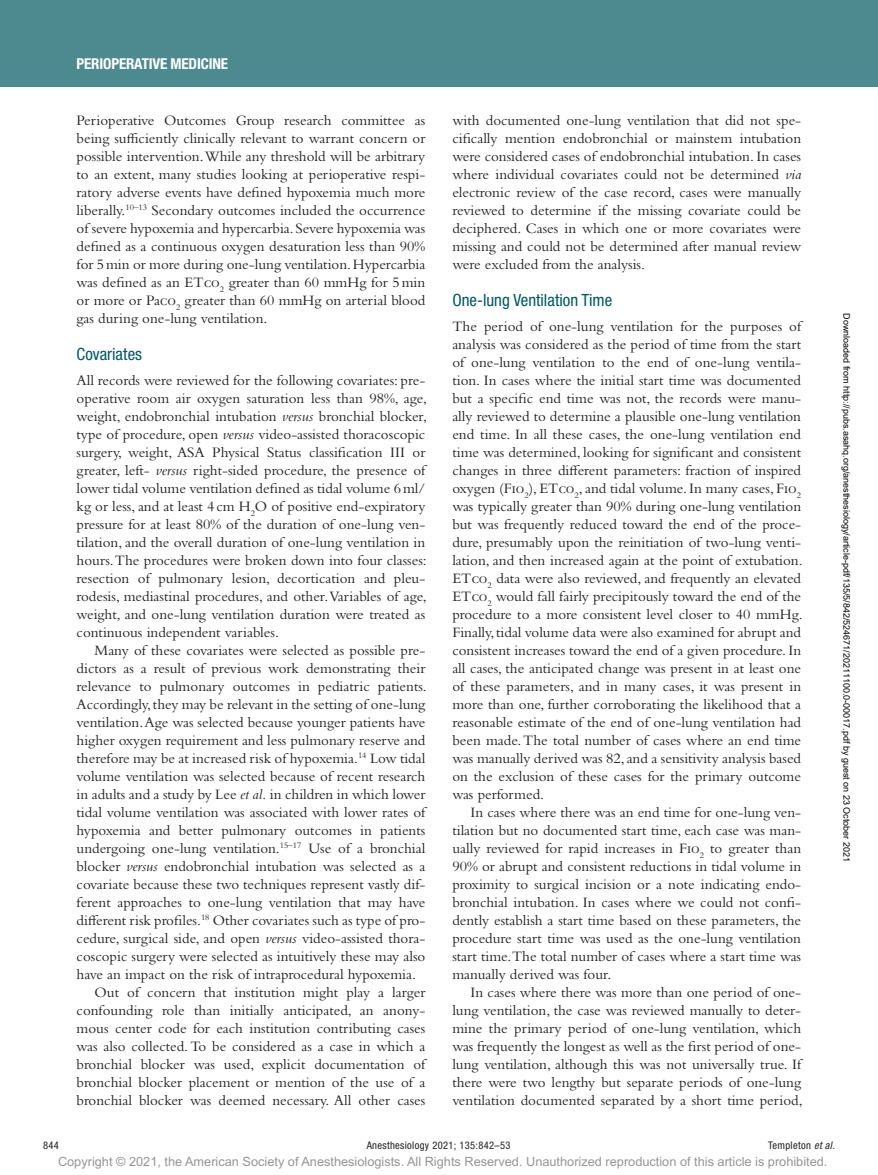
<style>
.page{position:relative;width:878px;height:1175px;background:#fff}
.page>*{position:absolute;margin:0;border:0;box-sizing:border-box;transform-origin:0 0}
.t1{font:condensed 16.8px "Helvetica Neue LT Std";color:#005861}
.t2{font:15px/18px "Bembo Std";color:#231f20;text-align:justify}
.t3{font:700 condensed 15px "Helvetica Neue LT Std";letter-spacing:-.01em;color:#fff}
.t4{font:12.75px "Arial MT Std";color:#939598}
.t5{font:condensed 10.5px "Helvetica Neue LT Std";letter-spacing:.03em;color:#231f20}
.t6{font:9px "Arial";color:#000}
.s1{font-style:italic}
</style>
<div class="page">
<div style="left:0;top:0;width:878px;height:86px;background:#4d8a90"></div>
<p class="t3" style="left:77px;top:54px;width:153px">PERIOPERATIVE MEDICINE</p>
<p class="t2" style="left:77px;top:111px;width:350px">Perioperative Outcomes Group research committee as being sufficiently clinically relevant to warrant concern or possible intervention. While any threshold will be arbitrary to an extent, many studies looking at perioperative respi&shy;ratory adverse events have defined hypoxemia much more liberally.<sup>10–13</sup> Secondary outcomes included the occurrence of severe hypoxemia and hypercarbia. Severe hypoxemia was defined as a continuous oxygen desaturation less than 90% for 5min or more during one-lung ventilation. Hypercarbia was defined as an ETco<sub>2</sub> greater than 60 mmHg for 5min or more or Paco<sub>2</sub> greater than 60 mmHg on arterial blood gas during one-lung ventilation.</p>
<p class="t1" style="left:77px;top:345px;width:67px">Covariates</p>
<p class="t2" style="left:77px;top:371px;width:352px">All records were reviewed for the following covariates: pre&shy;operative room air oxygen saturation less than 98%, age, weight, endobronchial intubation <span class="s1">versus</span> bronchial blocker, type of procedure, open <span class="s1">versus</span> video-assisted thoracoscopic surgery, weight, ASA Physical Status classification III or greater, left- <span class="s1">versus</span> right-sided procedure, the presence of lower tidal volume ventilation defined as tidal volume 6ml/ kg or less, and at least 4 cm H<sub>2</sub>O of positive end-expiratory pressure for at least 80% of the duration of one-lung ven&shy;tilation, and the overall duration of one-lung ventilation in hours. The procedures were broken down into four classes: resection of pulmonary lesion, decortication and pleu&shy;rodesis, mediastinal procedures, and other. Variables of age, weight, and one-lung ventilation duration were treated as continuous independent variables.</p>
<p class="t2" style="left:95px;top:641px;width:332px">Many of these covariates were selected as possible pre-</p>
<p class="t2" style="left:77px;top:659px;width:350px">dictors as a result of previous work demonstrating their</p>
<p class="t2" style="left:77px;top:677px;width:352px">relevance to pulmonary outcomes in pediatric patients.</p>
<p class="t2" style="left:77px;top:695px;width:350px">Accordingly, they may be relevant in the setting of one-lung</p>
<p class="t2" style="left:77px;top:713px;width:350px">ventilation. Age was selected because younger patients have</p>
<p class="t2" style="left:77px;top:731px;width:350px">higher oxygen requirement and less pulmonary reserve and</p>
<p class="t2" style="left:77px;top:749px;width:350px">therefore may be at increased risk of hypoxemia.<sup>14</sup> Low tidal</p>
<p class="t2" style="left:77px;top:767px;width:350px">volume ventilation was selected because of recent research</p>
<p class="t2" style="left:77px;top:785px;width:350px">in adults and a study by Lee <span class="s1">et al.</span> in children in which lower</p>
<p class="t2" style="left:77px;top:803px;width:350px">tidal volume ventilation was associated with lower rates of</p>
<p class="t2" style="left:77px;top:821px;width:350px">hypoxemia and better pulmonary outcomes in patients</p>
<p class="t2" style="left:77px;top:839px;width:350px">undergoing one-lung ventilation.<sup>15–17</sup> Use of a bronchial</p>
<p class="t2" style="left:77px;top:857px;width:350px">blocker <span class="s1">versus</span> endobronchial intubation was selected as a</p>
<p class="t2" style="left:77px;top:875px;width:350px">covariate because these two techniques represent vastly dif-</p>
<p class="t2" style="left:77px;top:893px;width:350px">ferent approaches to one-lung ventilation that may have</p>
<p class="t2" style="left:77px;top:911px;width:350px">different risk profiles.<sup>18</sup> Other covariates such as type of pro-</p>
<p class="t2" style="left:77px;top:929px;width:350px">cedure, surgical side, and open <span class="s1">versus</span> video-assisted thora-</p>
<p class="t2" style="left:77px;top:947px;width:350px">coscopic surgery were selected as intuitively these may also</p>
<p class="t2" style="left:77px;top:965px;width:341px">have an impact on the risk of intraprocedural hypoxemia.</p>
<p class="t2" style="left:95px;top:983px;width:332px">Out of concern that institution might play a larger</p>
<p class="t2" style="left:77px;top:1001px;width:350px">confounding role than initially anticipated, an anony-</p>
<p class="t2" style="left:77px;top:1019px;width:350px">mous center code for each institution contributing cases</p>
<p class="t2" style="left:77px;top:1037px;width:350px">was also collected. To be considered as a case in which a</p>
<p class="t2" style="left:77px;top:1055px;width:350px">bronchial blocker was used, explicit documentation of</p>
<p class="t2" style="left:77px;top:1073px;width:350px">bronchial blocker placement or mention of the use of a</p>
<p class="t2" style="left:77px;top:1091px;width:350px">bronchial blocker was deemed necessary. All other cases</p>
<p class="t2" style="left:452px;top:111px;width:350px">with documented one-lung ventilation that did not spe&shy;cifically mention endobronchial or mainstem intubation were considered cases of endobronchial intubation. In cases where individual covariates could not be determined <span class="s1">via </span>electronic review of the case record, cases were manually reviewed to determine if the missing covariate could be deciphered. Cases in which one or more covariates were missing and could not be determined after manual review were excluded from the analysis.</p>
<p class="t1" style="left:452px;top:291px;width:161px">One-lung Ventilation Time</p>
<p class="t2" style="left:452px;top:317px;width:352px">The period of one-lung ventilation for the purposes of analysis was considered as the period of time from the start of one-lung ventilation to the end of one-lung ventila&shy;tion. In cases where the initial start time was documented but a specific end time was not, the records were manu&shy;ally reviewed to determine a plausible one-lung ventilation end time. In all these cases, the one-lung ventilation end time was determined, looking for significant and consistent changes in three different parameters: fraction of inspired oxygen (Fio<sub>2</sub>), ETco<sub>2</sub>, and tidal volume. In many cases, Fio<sub>2 </sub>was typically greater than 90% during one-lung ventilation but was frequently reduced toward the end of the proce&shy;dure, presumably upon the reinitiation of two-lung venti&shy;lation, and then increased again at the point of extubation.<br>ETco<sub>2</sub> data were also reviewed, and frequently an elevated ETco<sub>2</sub> would fall fairly precipitously toward the end of the procedure to a more consistent level closer to 40 mmHg.<br>Finally, tidal volume data were also examined for abrupt and consistent increases toward the end of a given procedure. In all cases, the anticipated change was present in at least one of these parameters, and in many cases, it was present in more than one, further corroborating the likelihood that a reasonable estimate of the end of one-lung ventilation had been made. The total number of cases where an end time was manually derived was 82, and a sensitivity analysis based on the exclusion of these cases for the primary outcome was performed.</p>
<p class="t2" style="left:452px;top:803px;width:350px;text-indent:18px">In cases where there was an end time for one-lung ven&shy;tilation but no documented start time, each case was man&shy;ually reviewed for rapid increases in Fio<sub>2</sub> to greater than 90% or abrupt and consistent reductions in tidal volume in proximity to surgical incision or a note indicating endo&shy;bronchial intubation. In cases where we could not confi&shy;dently establish a start time based on these parameters, the procedure start time was used as the one-lung ventilation start time.The total number of cases where a start time was manually derived was four.</p>
<p class="t2" style="left:452px;top:983px;width:352px;text-indent:18px">In cases where there was more than one period of one&shy;lung ventilation, the case was reviewed manually to deter&shy;mine the primary period of one-lung ventilation, which was frequently the longest as well as the first period of one&shy;lung ventilation, although this was not universally true. If there were two lengthy but separate periods of one-lung ventilation documented separated by a short time period,</p>
<p class="t6" style="left:850px;top:313px;width:550px;rotate:90deg">Downloaded from http://pubs.asahq.org/anesthesiology/article-pdf/135/5/842/524671/20211100.0-00017.pdf by guest on 23 October 2021</p>
<p class="t5" style="left:43px;top:1139px;width:17px">844</p>
<p class="t5" style="left:367px;top:1139px;width:145px">Anesthesiology 2021; 135:842–53</p>
<p class="t5" style="left:768px;top:1139px;width:68px">Templeton <span class="s1">et al.</span></p>
<p class="t4" style="left:58px;top:1154px;width:771px">Copyright © 2021, the American Society of Anesthesiologists. All Rights Reserved. Unauthorized reproduction of this article is prohibited.</p>
</div>
